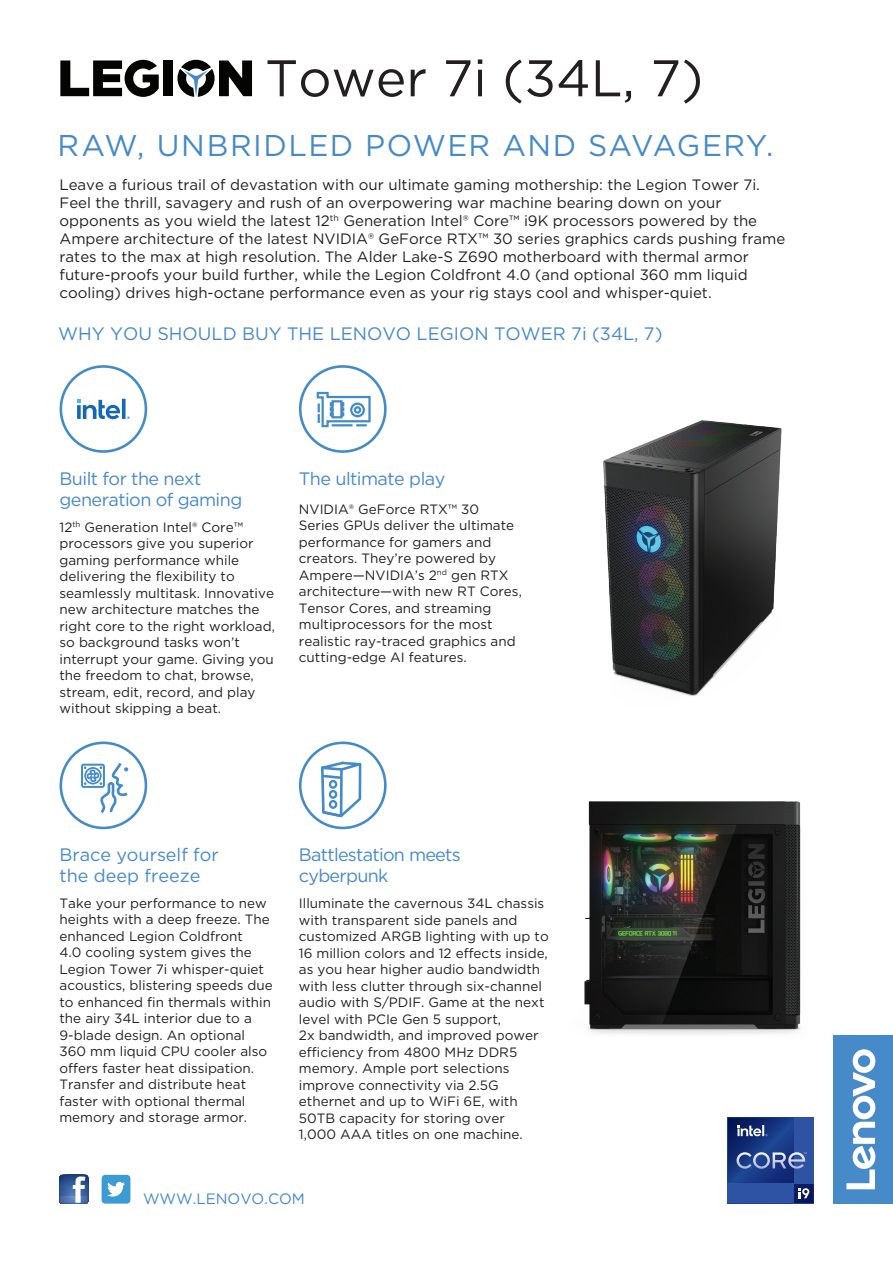
<style>
.page{position:relative;width:893px;height:1263px;background:#fff}
.page>*{position:absolute;margin:0;border:0;box-sizing:border-box;transform-origin:0 0}
.t1{font:51.45px "Gotham";color:#231f20}
.t2{font:30px "Gotham";letter-spacing:.045em;color:#468ac9}
.t3{font:18px/21px "Gotham";letter-spacing:-.03em;color:#468ac9}
.t4{font:18px/21px "Gotham";color:#468ac9}
.t5{font:15px/18px "Gotham";color:#231f20}
.t6{font:15px "Gotham";color:#468ac9}
.t7{font:13.5px/16.5px "Gotham";color:#231f20}
</style>
<div class="page">
<div style="left:102px;top:1175px;width:28px;height:28px;background:#3c9bd5;border-radius:4px"></div>
<svg style="left:107px;top:1182px;width:18px;height:14px"></svg>
<svg style="left:60px;top:1175px;width:28px;height:28px"></svg>
<svg style="left:60px;top:60px;width:99px;height:37px"></svg>
<div style="left:163px;top:60px;width:10px;height:36px;background:#040503"></div>
<svg style="left:177px;top:60px;width:75px;height:37px"></svg>
<svg style="left:728px;top:1117px;width:86px;height:86px;background:#2f4c93"></svg>
<div style="left:833px;top:1035px;width:60px;height:168px;background:#468ac9"></div>
<svg style="left:846px;top:1049px;width:29px;height:140px"></svg>
<img style="left:603px;top:420px;width:179px;height:276px">
<img style="left:584px;top:801px;width:217px;height:233px">
<div style="left:299px;top:365px;width:88px;height:88px;border:3px solid #448bca;border-radius:50%"></div>
<svg style="left:316px;top:391px;width:55px;height:37px"></svg>
<svg style="left:298px;top:741px;width:89px;height:89px"></svg>
<svg style="left:81px;top:763px;width:47px;height:50px"></svg>
<div style="left:60px;top:741px;width:87px;height:88px;border:3px solid #448bca;border-radius:50%"></div>
<div style="left:59px;top:365px;width:88px;height:88px;border:3px solid #448bca;border-radius:50%"></div>
<svg style="left:77px;top:399px;width:53px;height:20px"></svg>
<h1 class="t1" style="left:265px;top:45px;width:440px">Tower 7i (34L, 7)</h1>
<h2 class="t2" style="left:58px;top:126px;width:717px">RAW, UNBRIDLED POWER AND SAVAGERY.</h2>
<p class="t5" style="left:60px;top:175px;width:727px">Leave a furious trail of devastation with our ultimate gaming mothership: the Legion Tower 7i.<br>Feel the thrill, savagery and rush of an overpowering war machine bearing down on your opponents as you wield the latest 12<sup>th</sup> Generation Intel® Core™ i9K processors powered by the Ampere architecture of the latest NVIDIA® GeForce RTX™ 30 series graphics cards pushing frame rates to the max at high resolution. The Alder Lake-S Z690 motherboard with thermal armor future-proofs your build further, while the Legion Coldfront 4.0 (and optional 360 mm liquid cooling) drives high-octane performance even as your rig stays cool and whisper-quiet.</p>
<h3 class="t4" style="left:58px;top:322px;width:606px">WHY YOU SHOULD BUY THE LENOVO LEGION TOWER 7i (34L, 7)</h3>
<h3 class="t3" style="left:60px;top:468px;width:184px">Built for the next generation of gaming</h3>
<p class="t7" style="left:60px;top:518px;width:217px">12<sup>th</sup> Generation Intel® Core™ processors give you superior gaming performance while delivering the flexibility to seamlessly multitask. Innovative new architecture matches the right core to the right workload, so background tasks won’t interrupt your game. Giving you the freedom to chat, browse, stream, edit, record, and play without skipping a beat.</p>
<h3 class="t3" style="left:299px;top:468px;width:148px">The ultimate play</h3>
<p class="t7" style="left:299px;top:500px;width:225px">NVIDIA® GeForce RTX™ 30<br>Series GPUs deliver the ultimate performance for gamers and creators. They’re powered by<br>Ampere—NVIDIA’s 2<sup>nd</sup> gen RTX architecture—with new RT Cores,<br>Tensor Cores, and streaming multiprocessors for the most realistic ray-traced graphics and cutting-edge AI features.</p>
<h3 class="t4" style="left:60px;top:844px;width:161px">Brace yourself for the deep freeze</h3>
<p class="t7" style="left:60px;top:894px;width:215px">Take your performance to new heights with a deep freeze. The enhanced Legion Coldfront<br>4.0 cooling system gives the<br>Legion Tower 7i whisper-quiet acoustics, blistering speeds due to enhanced fin thermals within the airy 34L interior due to a<br>9-blade design. An optional<br>360 mm liquid CPU cooler also offers faster heat dissipation.<br>Transfer and distribute heat faster with optional thermal memory and storage armor.</p>
<h3 class="t3" style="left:299px;top:844px;width:163px">Battlestation meets cyberpunk</h3>
<p class="t7" style="left:299px;top:895px;width:251px">Illuminate the cavernous 34L chassis with transparent side panels and customized ARGB lighting with up to 16 million colors and 12 effects inside, as you hear higher audio bandwidth with less clutter through six-channel audio with S/PDIF. Game at the next level with PCIe Gen 5 support,<br>2x bandwidth, and improved power efficiency from 4800 MHz DDR5 memory. Ample port selections improve connectivity via 2.5G ethernet and up to WiFi 6E, with 50TB capacity for storing over<br>1,000 AAA titles on one machine.</p>
<p class="t6" style="left:143px;top:1188px;width:163px">WWW.LENOVO.COM</p>
</div>
